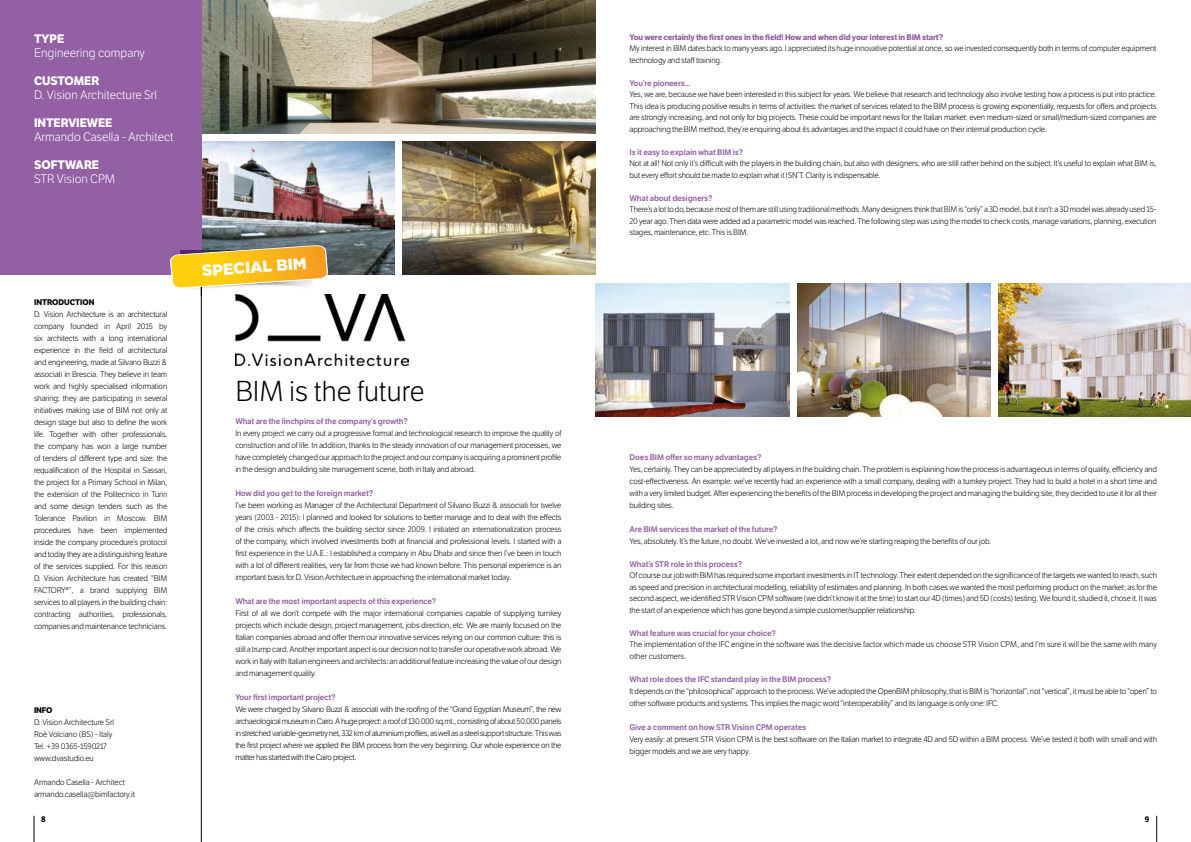
<style>
.page{position:relative;width:1191px;height:842px;background:#fff}
.page>*{position:absolute;margin:0;border:0;box-sizing:border-box;transform-origin:0 0}
.t1{font:300 28px "LFT Etica";color:#000}
.t2{font:900 16px "Gotham";color:#fff}
.t3{font:300 12px "LFT Etica";color:#fff}
.t4{font:700 12px "LFT Etica";color:#fff}
.t5{font:300 8px/12px "LFT Etica";letter-spacing:-.02em;color:#000;text-align:justify}
.t6{font:600 8px "LFT Etica";letter-spacing:-.02em;color:#9460a4}
.t7{font:300 8px/11.5px "LFT Etica";color:#000}
.t8{font:700 8px "LFT Etica";letter-spacing:-.02em;color:#9460a4}
.t9{font:700 8px "LFT Etica";color:#000}
</style>
<div class="page">
<img style="left:201px;top:0;width:394px;height:133px">
<img style="left:201px;top:142px;width:193px;height:133px">
<img style="left:403px;top:142px;width:192px;height:133px">
<div style="left:0;top:0;width:201px;height:275px;background:#9460a4"></div>
<hr style="left:201px;top:275px;width:1px;height:567px;background:#000">
<img style="left:235px;top:295px;width:173px;height:71px">
<svg style="left:170px;top:245px;width:158px;height:51px"></svg>
<img style="left:999px;top:283px;width:192px;height:134px">
<img style="left:595px;top:283px;width:194px;height:134px">
<img style="left:797px;top:283px;width:193px;height:134px">
<svg style="left:34px;top:816px;width:1px;height:26px"></svg>
<svg style="left:1156px;top:816px;width:1px;height:26px"></svg>
<h3 class="t4" style="left:34px;top:31px;width:32px">TYPE</h3>
<h3 class="t3" style="left:34px;top:46px;width:113px">Engineering company</h3>
<h3 class="t4" style="left:34px;top:73px;width:67px">CUSTOMER</h3>
<h3 class="t3" style="left:34px;top:88px;width:124px">D. Vision Architecture Srl</h3>
<h3 class="t4" style="left:34px;top:115px;width:80px">INTERVIEWEE</h3>
<h3 class="t3" style="left:34px;top:130px;width:141px">Armando Casella - Architect</h3>
<h3 class="t4" style="left:34px;top:157px;width:67px">SOFTWARE</h3>
<h3 class="t3" style="left:34px;top:172px;width:83px">STR Vision CPM</h3>
<p class="t9" style="left:34px;top:297px;width:62px">INTRODUCTION</p>
<p class="t5" style="left:34px;top:308px;width:135px">D. Vision Architecture is an architectural company founded in April 2015 by six architects with a long international experience in the field of architectural and engineering, made at Silvano Buzzi &amp; associati in Brescia. They believe in team work and highly specialised information sharing; they are participating in several initiatives making use of BIM not only at design stage but also to define the work life. Together with other professionals, the company has won a large number of tenders of different type and size: the requalification of the Hospital in Sassari, the project for a Primary School in Milan, the extension of the Politecnico in Turin and some design tenders such as the Tolerance Pavilion in Moscow. BIM procedures have been implemented inside the company procedure’s protocol and today they are a distinguishing feature of the services supplied. For this reason D. Vision Architecture has created “BIM FACTORY®”, a brand supplying BIM services to all players in the building chain: contracting authorities, professionals, companies and maintenance technicians.</p>
<p class="t9" style="left:34px;top:705px;width:20px">INFO</p>
<p class="t5" style="left:34px;top:716px;width:81px;text-align:left">D. Vision Architecture Srl<br>Roè Volciano (BS) - Italy<br>Tel. +39 0365-1590217 www.dvastudio.eu</p>
<p class="t5" style="left:34px;top:776px;width:103px">Armando Casella - Architect armando.casella@bimfactory.it</p>
<h2 class="t2" style="left:201px;top:260px;width:106px;rotate:-4deg">SPECIAL BIM</h2>
<h1 class="t1" style="left:235px;top:375px;width:191px">BIM is the future</h1>
<p class="t6" style="left:235px;top:416px;width:174px">What are the linchpins of the company’s growth?</p>
<p class="t5" style="left:235px;top:427px;width:328px">In every project we carry out a progressive formal and technological research to improve the quality of construction and of life. In addition, thanks to the steady innovation of our management processes, we have completely changed our approach to the project and our company is acquiring a prominent profile in the design and building site management scene, both in Italy and abroad.</p>
<p class="t6" style="left:235px;top:488px;width:139px">How did you get to the foreign market?</p>
<p class="t5" style="left:235px;top:499px;width:328px">I’ve been working as Manager of the Architectural Department of Silvano Buzzi &amp; associati for twelve years (2003 - 2015): I planned and looked for solutions to better manage and to deal with the effects of the crisis which affects the building sector since 2009. I initiated an internationalization process of the company, which involved investments both at financial and professional levels. I started with a first experience in the U.A.E.: I established a company in Abu Dhabi and since then I’ve been in touch with a lot of different realities, very far from those we had known before. This personal experience is an important basis for D. Vision Architecture in approaching the international market today.</p>
<p class="t6" style="left:235px;top:596px;width:202px">What are the most important aspects of this experience?</p>
<p class="t5" style="left:235px;top:607px;width:328px">First of all we don’t compete with the major international companies capable of supplying turnkey projects which include design, project management, jobs direction, etc. We are mainly focused on the Italian companies abroad and offer them our innovative services relying on our common culture: this is still a trump card. Another important aspect is our decision not to transfer our operative work abroad. We work in Italy with Italian engineers and architects: an additional feature increasing the value of our design and management quality.</p>
<p class="t6" style="left:235px;top:692px;width:102px">Your first important project?</p>
<p class="t5" style="left:235px;top:703px;width:328px">We were charged by Silvano Buzzi &amp; associati with the roofing of the “Grand Egyptian Museum”, the new archaeological museum in Cairo. A huge project: a roof of 130.000 sq.mt., consisting of about 50.000 panels in stretched variable-geometry net, 332 km of aluminium profiles, as well as a steel support structure. This was the first project where we applied the BIM process from the very beginning. Our whole experience on the matter has started with the Cairo project.</p>
<p class="t8" style="left:629px;top:32px;width:315px">You were certainly the first ones in the field! How and when did your interest in BIM start?</p>
<p class="t5" style="left:629px;top:43px;width:528px;line-height:11.5px">My interest in BIM dates back to many years ago. I appreciated its huge innovative potential at once, so we invested consequently both in terms of computer equipment technology and staff training.</p>
<p class="t6" style="left:629px;top:78px;width:63px">You’re pioneers...</p>
<p class="t5" style="left:629px;top:89px;width:528px;line-height:11.5px">Yes, we are, because we have been interested in this subject for years. We believe that research and technology also involve testing how a process is put into practice.<br>This idea is producing positive results in terms of activities: the market of services related to the BIM process is growing exponentially, requests for offers and projects are strongly increasing, and not only for big projects. These could be important news for the Italian market: even medium-sized or small/medium-sized companies are approaching the BIM method, they’re enquiring about its advantages and the impact it could have on their internal production cycle.</p>
<p class="t6" style="left:629px;top:147px;width:115px">Is it easy to explain what BIM is?</p>
<p class="t5" style="left:629px;top:158px;width:528px;line-height:11.5px">Not at all! Not only it’s difficult with the players in the building chain, but also with designers, who are still rather behind on the subject. It’s useful to explain what BIM is, but every effort should be made to explain what it ISN’T. Clarity is indispensable.</p>
<p class="t6" style="left:629px;top:193px;width:85px">What about designers?</p>
<p class="t5" style="left:629px;top:204px;width:528px;line-height:11.5px">There’s a lot to do, because most of them are still using traditional methods. Many designers think that BIM is “only” a 3D model, but it isn’t: a 3D model was already used 15- 20 year ago. Then data were added ad a parametric model was reached. The following step was using the model to check costs, manage variations, planning, execution stages, maintenance, etc. This is BIM.</p>
<p class="t6" style="left:629px;top:452px;width:133px">Does BIM offer so many advantages?</p>
<p class="t5" style="left:629px;top:463px;width:529px">Yes, certainly. They can be appreciated by all players in the building chain. The problem is explaining how the process is advantageous in terms of quality, efficiency and cost-effectiveness. An example: we’ve recently had an experience with a small company, dealing with a turnkey project. They had to build a hotel in a short time and with a very limited budget. After experiencing the benefits of the BIM process in developing the project and managing the building site, they decided to use it for all their building sites.</p>
<p class="t6" style="left:629px;top:524px;width:149px">Are BIM services the market of the future?</p>
<p class="t5" style="left:629px;top:535px;width:363px">Yes, absolutely. It’s the future, no doubt. We’ve invested a lot, and now we’re starting reaping the benefits of our job.</p>
<p class="t6" style="left:629px;top:559px;width:114px">What’s STR role in this process?</p>
<p class="t5" style="left:629px;top:570px;width:529px;line-height:11.5px">Of course our job with BIM has required some important investments in IT technology. Their extent depended on the significance of the targets we wanted to reach, such as speed and precision in architectural modelling, reliability of estimates and planning. In both cases we wanted the most performing product on the market; as for the second aspect, we identified STR Vision CPM software (we didn’t know it at the time) to start our 4D (times) and 5D (costs) testing. We found it, studied it, chose it. It was the start of an experience which has gone beyond a simple customer/supplier relationship.</p>
<p class="t6" style="left:629px;top:628px;width:148px">What feature was crucial for your choice?</p>
<p class="t7" style="left:629px;top:639px;width:529px">The implementation of the IFC engine in the software was the decisive factor which made us choose STR Vision CPM, and I’m sure it will be the same with many other customers.</p>
<p class="t6" style="left:629px;top:674px;width:203px">What role does the IFC standard play in the BIM process?</p>
<p class="t5" style="left:629px;top:686px;width:529px">It depends on the “philosophical” approach to the process. We’ve adopted the OpenBIM philosophy, that is BIM is “horizontal”, not “vertical”, it must be able to “open” to other software products and systems. This implies the magic word “interoperability” and its language is only one: IFC.</p>
<p class="t6" style="left:629px;top:722px;width:178px">Give a comment on how STR Vision CPM operates</p>
<p class="t5" style="left:629px;top:734px;width:529px">Very easily: at present STR Vision CPM is the best software on the Italian market to integrate 4D and 5D within a BIM process. We’ve tested it both with small and with bigger models and we are very happy.</p>
<p class="t9" style="left:41px;top:814px;width:6px">8</p>
<p class="t9" style="left:1144px;top:814px;width:6px">9</p>
</div>
